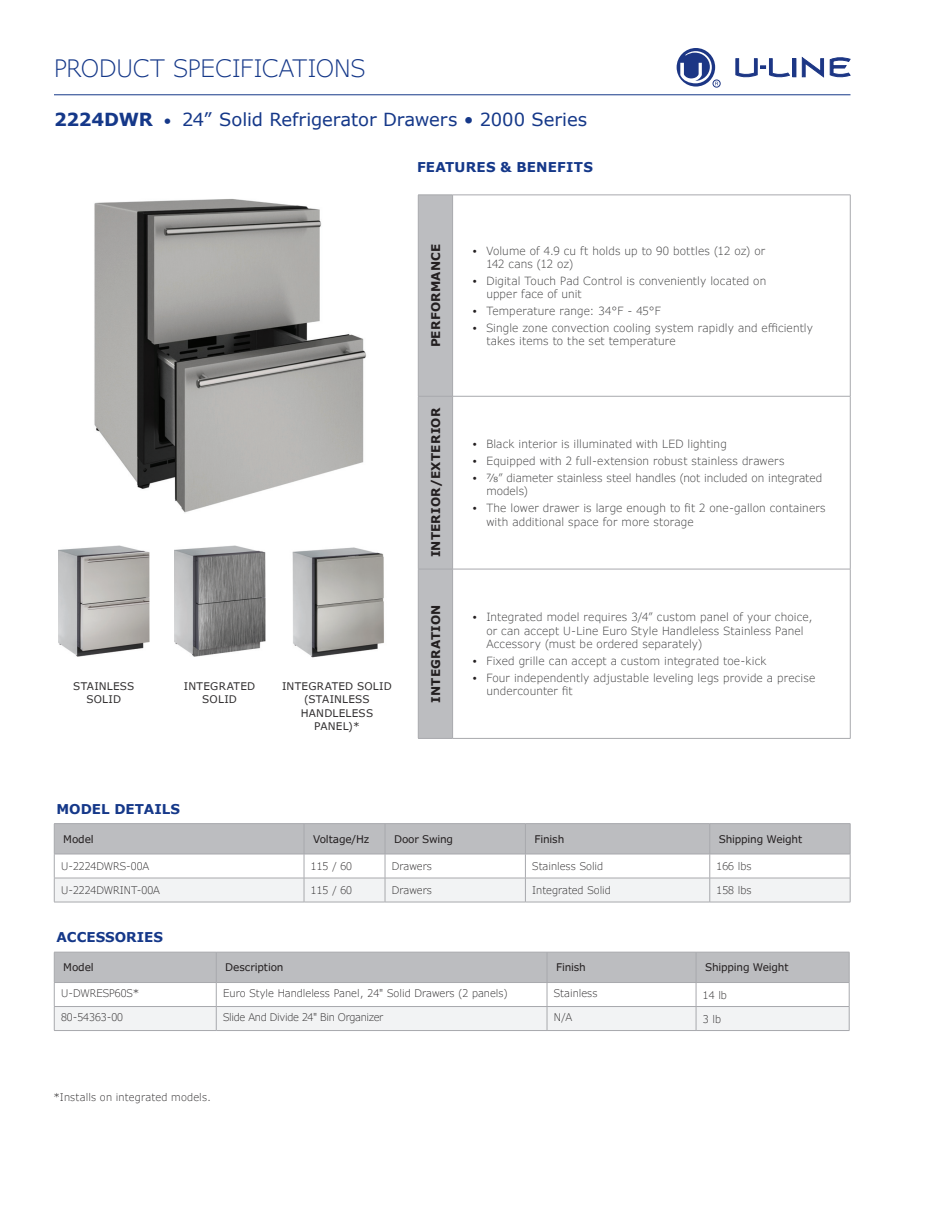
<style>
.page{position:relative;width:945px;height:1215px;background:#fff}
.page>*{position:absolute;margin:0;border:0;box-sizing:border-box;transform-origin:0 0}
.t1{font:300 24px "Verdana Pro";letter-spacing:-.005em;color:#153889}
.t2{font:18px "Verdana Pro";letter-spacing:-.005em;color:#153889}
.t3{font:700 13.5px "Verdana";color:#153889}
.t4{font:700 13.5px "Verdana Pro";letter-spacing:.015em;color:#153889}
.t5{font:700 12px "Verdana Pro";letter-spacing:.015em;color:#231f20}
.t6{font:300 11.25px/13.5px "Verdana Pro";letter-spacing:.01em;color:#3e3e3f}
.t7{font:300 10.5px "Verdana Pro";color:#312f30}
.t8{font:10.5px "Verdana Pro";letter-spacing:-.015em;color:#231f20}
.t9{font:10.5px/13.5px "Verdana Pro";letter-spacing:.02em;color:#312f30;text-align:center}
.t10{font:300 10.5px "Verdana Pro";letter-spacing:-.03em;color:#312f30}
.s1{font-weight:700}
.s2{font-size:15px}
.s3{font-family:"Myriad Pro";font-weight:400;font-size:14.25px;color:#231f20}
</style>
<div class="page">
<img style="left:94px;top:199px;width:272px;height:314px">
<div style="left:419px;top:196px;width:33px;height:542px;background:#bcbdc0"></div>
<hr style="left:453px;top:396px;width:398px;height:1px;background:#a8a9ad">
<hr style="left:453px;top:569px;width:398px;height:1px;background:#a8a9ad">
<hr style="left:418px;top:738px;width:35px;height:1px;background:#a8a9ad">
<hr style="left:453px;top:738px;width:398px;height:1px;background:#a8a9ad">
<hr style="left:418px;top:195px;width:35px;height:1px;background:#a8a9ad">
<hr style="left:418px;top:195px;width:1px;height:201px;background:#a8a9ad">
<hr style="left:453px;top:195px;width:398px;height:1px;background:#a8a9ad">
<hr style="left:452px;top:195px;width:1px;height:201px;background:#a8a9ad">
<hr style="left:850px;top:195px;width:1px;height:201px;background:#a8a9ad">
<hr style="left:418px;top:396px;width:35px;height:1px;background:#a8a9ad">
<hr style="left:418px;top:396px;width:1px;height:173px;background:#a8a9ad">
<hr style="left:452px;top:396px;width:1px;height:173px;background:#a8a9ad">
<hr style="left:850px;top:396px;width:1px;height:173px;background:#a8a9ad">
<hr style="left:418px;top:569px;width:35px;height:1px;background:#a8a9ad">
<hr style="left:418px;top:569px;width:1px;height:169px;background:#a8a9ad">
<hr style="left:452px;top:569px;width:1px;height:169px;background:#a8a9ad">
<hr style="left:850px;top:569px;width:1px;height:169px;background:#a8a9ad">
<img style="left:174px;top:546px;width:91px;height:110px">
<img style="left:292px;top:547px;width:92px;height:111px">
<img style="left:58px;top:546px;width:91px;height:110px">
<hr style="left:304px;top:902px;width:81px;height:1px;background:#a8a9ad">
<hr style="left:54px;top:823px;width:250px;height:1px;background:#a8a9ad">
<hr style="left:304px;top:823px;width:81px;height:1px;background:#a8a9ad">
<hr style="left:385px;top:823px;width:140px;height:1px;background:#a8a9ad">
<hr style="left:525px;top:823px;width:185px;height:1px;background:#a8a9ad">
<hr style="left:710px;top:823px;width:140px;height:1px;background:#a8a9ad">
<svg style="left:54px;top:824px;width:797px;height:78px"></svg>
<hr style="left:54px;top:902px;width:250px;height:1px;background:#a8a9ad">
<hr style="left:525px;top:902px;width:185px;height:1px;background:#a8a9ad">
<hr style="left:710px;top:902px;width:140px;height:1px;background:#a8a9ad">
<hr style="left:304px;top:878px;width:81px;height:1px;background:#a8a9ad">
<hr style="left:385px;top:902px;width:140px;height:1px;background:#a8a9ad">
<svg style="left:54px;top:952px;width:796px;height:79px"></svg>
<hr style="left:54px;top:1030px;width:162px;height:1px;background:#a8a9ad">
<hr style="left:216px;top:1030px;width:331px;height:1px;background:#a8a9ad">
<hr style="left:547px;top:1030px;width:149px;height:1px;background:#a8a9ad">
<hr style="left:54px;top:94px;width:796px;height:1px;background:#153889">
<div style="left:793px;top:59px;width:3px;height:18px;border:1px solid #1c3685"></div>
<svg style="left:802px;top:58px;width:22px;height:19px"></svg>
<svg style="left:830px;top:57px;width:20px;height:20px"></svg>
<svg style="left:736px;top:59px;width:54px;height:19px"></svg>
<svg style="left:677px;top:48px;width:41px;height:39px"></svg>
<div style="left:713px;top:80px;width:7px;height:7px;border:1px solid #1c3685;border-radius:50%"></div>
<h1 class="t1" style="left:54px;top:53px;width:313px">PRODUCT SPECIFICATIONS</h1>
<h2 class="t2" style="left:54px;top:108px;width:535px"><span class="s1">2224DWR</span> <span class="s2">•</span> 24” Solid Refrigerator Drawers • 2000 Series</h2>
<p class="t4" style="left:417px;top:158px;width:177px">FEATURES &amp; BENEFITS</p>
<p class="t5" style="left:428px;top:347px;width:105px;rotate:-90deg">PERFORMANCE</p>
<p class="t6" style="left:486px;top:244px;width:280px;text-indent:-14px"><span class="s3">•</span> Volume of 4.9 cu ft holds up to 90 bottles (12 oz) or<br>142 cans (12 oz)</p>
<p class="t6" style="left:486px;top:274px;width:282px;text-indent:-14px"><span class="s3">•</span> Digital Touch Pad Control is conveniently located on upper face of unit</p>
<p class="t6" style="left:473px;top:304px;width:189px"><span class="s3">•</span> Temperature range: 34°F - 45°F</p>
<p class="t6" style="left:486px;top:321px;width:328px;text-indent:-14px"><span class="s3">•</span> Single zone convection cooling system rapidly and efficiently takes items to the set temperature</p>
<p class="t9" style="left:73px;top:679px;width:63px">STAINLESS<br>SOLID</p>
<p class="t9" style="left:184px;top:679px;width:73px">INTEGRATED<br>SOLID</p>
<p class="t9" style="left:282px;top:679px;width:111px">INTEGRATED SOLID (STAINLESS<br>HANDLELESS<br>PANEL)*</p>
<p class="t5" style="left:428px;top:557px;width:151px;rotate:-90deg">INTERIOR/EXTERIOR</p>
<p class="t6" style="left:473px;top:438px;width:255px"><span class="s3">•</span> Black interior is illuminated with LED lighting</p>
<p class="t6" style="left:473px;top:454px;width:313px"><span class="s3">•</span> Equipped with 2 full-extension robust stainless drawers</p>
<p class="t6" style="left:486px;top:471px;width:337px;text-indent:-14px"><span class="s3">•</span> 7/8” diameter stainless steel handles (not included on integrated models)</p>
<p class="t6" style="left:486px;top:501px;width:341px;text-indent:-14px"><span class="s3">•</span> The lower drawer is large enough to fit 2 one-gallon containers with additional space for more storage</p>
<p class="t5" style="left:428px;top:703px;width:100px;rotate:-90deg">INTEGRATION</p>
<p class="t6" style="left:486px;top:610px;width:328px;text-indent:-14px"><span class="s3">•</span> Integrated model requires 3/4” custom panel of your choice, or can accept U-Line Euro Style Handleless Stainless Panel<br>Accessory (must be ordered separately)</p>
<p class="t6" style="left:473px;top:654px;width:295px"><span class="s3">•</span> Fixed grille can accept a custom integrated toe-kick</p>
<p class="t6" style="left:486px;top:671px;width:331px;text-indent:-14px"><span class="s3">•</span> Four independently adjustable leveling legs provide a precise undercounter fit</p>
<p class="t3" style="left:56px;top:799px;width:125px">MODEL DETAILS</p>
<p class="t8" style="left:63px;top:832px;width:32px">Model</p>
<p class="t8" style="left:313px;top:832px;width:58px">Voltage/Hz</p>
<p class="t8" style="left:394px;top:832px;width:61px">Door Swing</p>
<p class="t8" style="left:534px;top:832px;width:31px">Finish</p>
<p class="t8" style="left:719px;top:832px;width:85px">Shipping Weight</p>
<p class="t7" style="left:61px;top:860px;width:90px">U-2224DWRS-00A</p>
<p class="t7" style="left:311px;top:860px;width:43px">115 / 60</p>
<p class="t7" style="left:392px;top:860px;width:42px">Drawers</p>
<p class="t7" style="left:532px;top:860px;width:73px">Stainless Solid</p>
<p class="t7" style="left:717px;top:860px;width:37px">166 lbs</p>
<p class="t7" style="left:61px;top:884px;width:100px">U-2224DWRINT-00A</p>
<p class="t7" style="left:311px;top:884px;width:43px">115 / 60</p>
<p class="t7" style="left:392px;top:884px;width:42px">Drawers</p>
<p class="t7" style="left:532px;top:884px;width:80px">Integrated Solid</p>
<p class="t7" style="left:717px;top:884px;width:37px">158 lbs</p>
<p class="t3" style="left:56px;top:928px;width:108px">ACCESSORIES</p>
<p class="t8" style="left:63px;top:961px;width:32px">Model</p>
<p class="t8" style="left:225px;top:961px;width:60px">Description</p>
<p class="t8" style="left:556px;top:961px;width:31px">Finish</p>
<p class="t8" style="left:705px;top:961px;width:85px">Shipping Weight</p>
<p class="t7" style="left:61px;top:987px;width:79px">U-DWRESP60S*</p>
<p class="t7" style="left:223px;top:987px;width:286px">Euro Style Handleless Panel, 24" Solid Drawers (2 panels)</p>
<p class="t7" style="left:554px;top:987px;width:45px">Stainless</p>
<p class="t7" style="left:703px;top:988px;width:26px">14 lb</p>
<p class="t7" style="left:61px;top:1011px;width:63px">80-54363-00</p>
<p class="t10" style="left:223px;top:1011px;width:162px">Slide And Divide 24" Bin Organizer</p>
<p class="t7" style="left:554px;top:1011px;width:20px">N/A</p>
<p class="t7" style="left:703px;top:1012px;width:20px">3 lb</p>
<p class="t7" style="left:54px;top:1090px;width:159px">*Installs on integrated models.</p>
</div>
